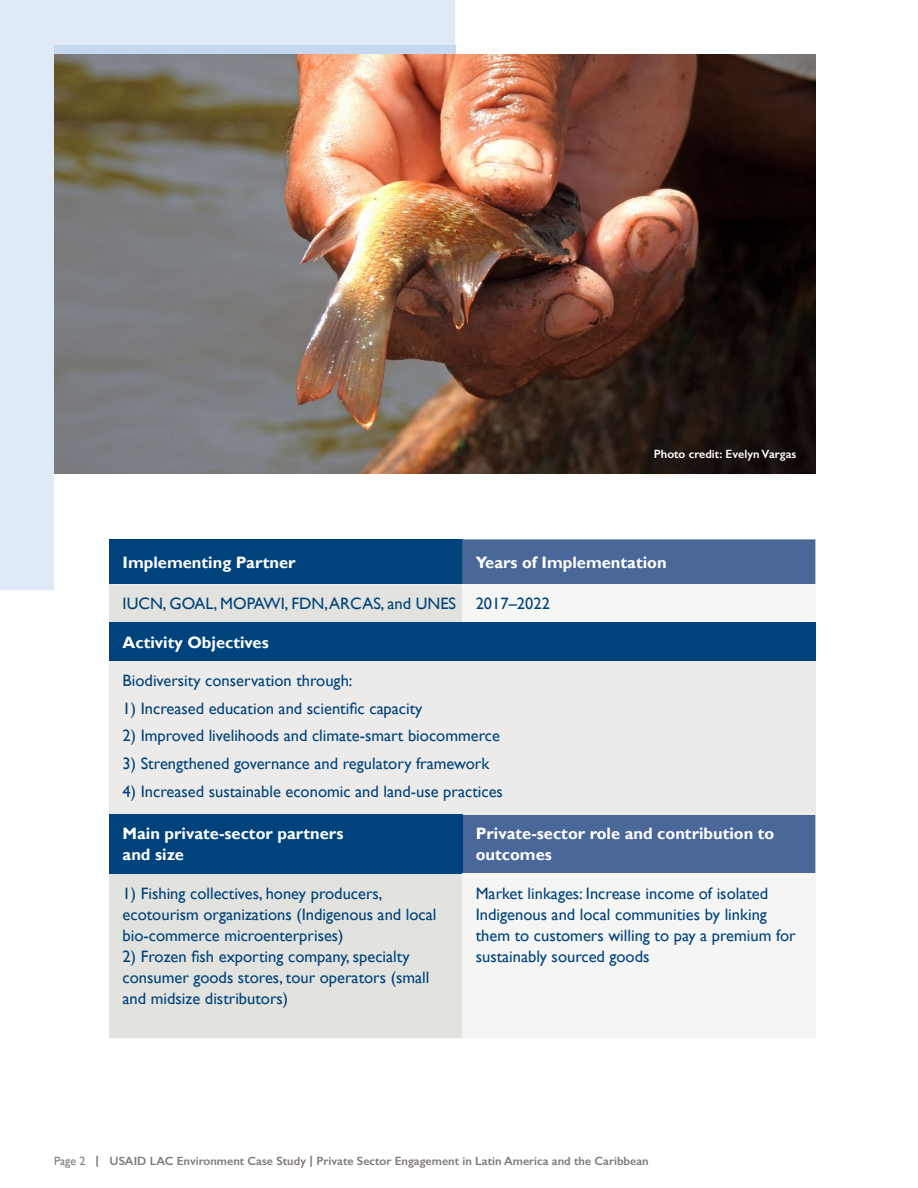
<style>
.page{position:relative;width:918px;height:1188px;background:#fff}
.page>*{position:absolute;margin:0;border:0;box-sizing:border-box;transform-origin:0 0}
.t1{font:16.5px/21px "Gill Sans";color:#00437c}
.t2{font:700 16.5px/21px "Gill Sans";color:#fff}
.t3{font:600 12px "Gill Sans";color:#7f7a78}
.t4{font:600 12px "Gill Sans";color:#fff}
.s1{font-weight:400}
.s2{font-weight:700}
</style>
<div class="page">
<div style="left:0;top:0;width:455px;height:590px;background:#e0e9f6"></div>
<div style="left:54px;top:54px;width:410px;height:548px;background:#fff"></div>
<div style="left:54px;top:45px;width:401px;height:9px;background:#c6d8f0"></div>
<div style="left:109px;top:539px;width:353px;height:45px;background:#00437c"></div>
<div style="left:462px;top:539px;width:353px;height:335px;background:#4a6799"></div>
<div style="left:109px;top:584px;width:353px;height:454px;background:#e2e2de"></div>
<div style="left:462px;top:584px;width:353px;height:39px;background:#f6f6f4"></div>
<div style="left:109px;top:623px;width:706px;height:38px;background:#00437c"></div>
<div style="left:109px;top:661px;width:706px;height:153px;background:#ecebe9"></div>
<div style="left:109px;top:814px;width:353px;height:60px;background:#00437c"></div>
<div style="left:462px;top:874px;width:353px;height:164px;background:#f5f5f4"></div>
<img style="left:54px;top:54px;width:761px;height:419px">
<div style="left:627px;top:431px;width:184px;height:53px;background:#231f20;opacity:.45"></div>
<p class="t4" style="left:654px;top:446px;width:144px">Photo credit: Evelyn Vargas</p>
<p class="t2" style="left:123px;top:552px;width:174px">Implementing Partner</p>
<p class="t1" style="left:123px;top:593px;width:335px">IUCN, GOAL, MOPAWI, FDN, ARCAS, and UNES</p>
<p class="t2" style="left:476px;top:552px;width:192px">Years of Implementation</p>
<p class="t1" style="left:476px;top:593px;width:76px">2017–2022</p>
<p class="t2" style="left:123px;top:632px;width:148px">Activity Objectives</p>
<p class="t1" style="left:123px;top:670px;width:231px">Biodiversity conservation through:</p>
<p class="t1" style="left:123px;top:697px;width:301px">1) Increased education and scientific capacity</p>
<p class="t1" style="left:123px;top:725px;width:379px">2) Improved livelihoods and climate-smart biocommerce</p>
<p class="t1" style="left:123px;top:753px;width:368px">3) Strengthened governance and regulatory framework</p>
<p class="t1" style="left:123px;top:781px;width:382px">4) Increased sustainable economic and land-use practices</p>
<p class="t2" style="left:123px;top:824px;width:222px">Main private-sector partners and size</p>
<p class="t1" style="left:123px;top:882px;width:315px">1) Fishing collectives, honey producers, ecotourism organizations (Indigenous and local bio-commerce microenterprises)</p>
<p class="t1" style="left:123px;top:945px;width:308px">2) Frozen fish exporting company, specialty consumer goods stores, tour operators (small and midsize distributors)</p>
<p class="t2" style="left:476px;top:824px;width:300px">Private-sector role and contribution to outcomes</p>
<p class="t1" style="left:476px;top:882px;width:321px">Market linkages: Increase income of isolated Indigenous and local communities by linking them to customers willing to pay a premium for sustainably sourced goods</p>
<p class="t3" style="left:54px;top:1154px;width:596px"><span class="s1">Page 2</span> <span class="s2">|</span> USAID LAC Environment Case Study <span class="s2">|</span> Private Sector Engagement in Latin America and the Caribbean</p>
</div>
